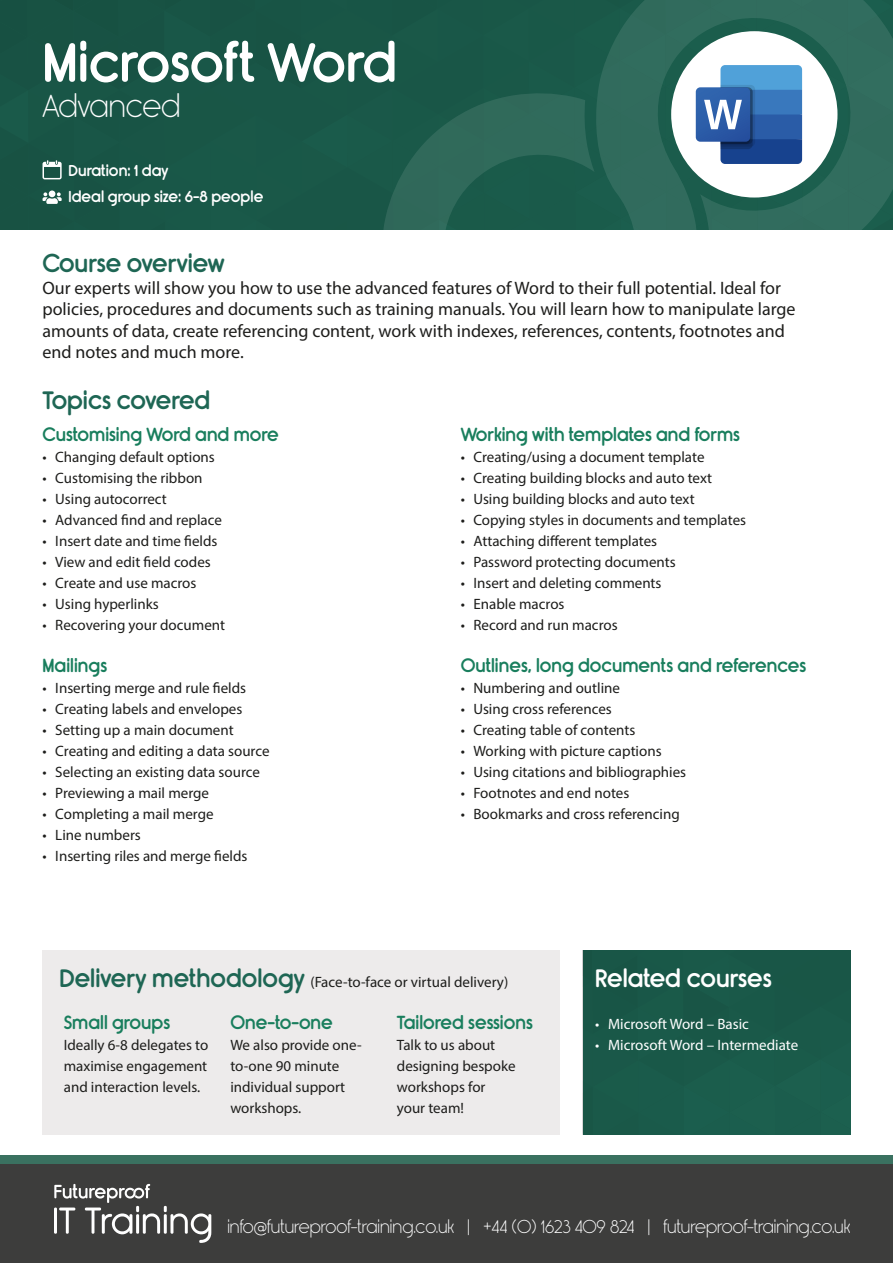
<style>
.page{position:relative;width:893px;height:1263px;background:#fff}
.page>*{position:absolute;margin:0;border:0;box-sizing:border-box;transform-origin:0 0}
.FP_Course_Title{font:52.5px "Rimouski Sb";color:#fff}
.FP_Course_Title_Leve{font:30px "Rimouski Lt";letter-spacing:-.005em;color:#fff}
.FP_Course_Subheader{font:24px "Rimouski Sb";color:#1e6654}
.FP_Course_Subheader-2{font:24px "Rimouski Sb";color:#fff}
.FP_Course_Overview_T{font:18px/21.6px "Myriad Pro";color:#1d1d1b}
.FP_Course_Subheader-3{font:18px "Rimouski Sb";color:#197e5d}
.t1{font:17.25px "Rimouski Lt";color:#fff}
.FP_Course_Body{font:15px/21px "Myriad Pro";color:#1d1d1b}
.FP_Course_Subheader-4{font:15px "Myriad Pro";color:#1d1d1b}
.t2{font:15px "Myriad Pro";color:#fff}
.FP_Course_Duration_S{font:15px "Rimouski Sb";color:#fff}
.s1{font-family:"Rimouski Sb";font-size:24px;color:#1e6654}
</style>
<div class="page">
<div style="left:0;top:1155px;width:893px;height:108px;background:#3a7160"></div>
<div style="left:0;top:1164px;width:893px;height:99px;background:#3d3d3c"></div>
<div style="left:583px;top:950px;width:267px;height:185px;background:#1a5949"></div>
<div style="left:43px;top:950px;width:517px;height:185px;background:#edebeb"></div>
<svg style="left:0;top:0;width:893px;height:230px;background:#2e675c"></svg>
<svg style="left:54px;top:1184px;width:157px;height:59px"></svg>
<p class="FP_Course_Title" style="left:43px;top:32px;width:356px">Microsoft Word</p>
<p class="FP_Course_Title_Leve" style="left:43px;top:89px;width:140px">Advanced</p>
<p class="FP_Course_Duration_S" style="left:69px;top:162px;width:101px">Duration: 1 day</p>
<p class="FP_Course_Duration_S" style="left:69px;top:188px;width:196px">Ideal group size: 6-8 people</p>
<p class="FP_Course_Subheader" style="left:43px;top:249px;width:184px">Course overview</p>
<p class="FP_Course_Overview_T" style="left:43px;top:276px;width:754px">Our experts will show you how to use the advanced features of Word to their full potential. Ideal for policies, procedures and documents such as training manuals. You will learn how to manipulate large amounts of data, create referencing content, work with indexes, references, contents, footnotes and end notes and much more.</p>
<p class="FP_Course_Subheader" style="left:43px;top:387px;width:169px">Topics covered</p>
<p class="FP_Course_Subheader-3" style="left:43px;top:424px;width:238px">Customising Word and more</p>
<p class="FP_Course_Body" style="left:43px;top:446px;width:174px">• Changing default options</p>
<p class="FP_Course_Body" style="left:43px;top:467px;width:162px">• Customising the ribbon</p>
<p class="FP_Course_Body" style="left:43px;top:488px;width:126px">• Using autocorrect</p>
<p class="FP_Course_Body" style="left:43px;top:509px;width:181px">• Advanced find and replace</p>
<p class="FP_Course_Body" style="left:43px;top:530px;width:177px">• Insert date and time fields</p>
<p class="FP_Course_Body" style="left:43px;top:551px;width:170px">• View and edit field codes</p>
<p class="FP_Course_Body" style="left:43px;top:572px;width:155px">• Create and use macros</p>
<p class="FP_Course_Body" style="left:43px;top:593px;width:118px">• Using hyperlinks</p>
<p class="FP_Course_Body" style="left:43px;top:614px;width:184px">• Recovering your document</p>
<p class="FP_Course_Subheader-3" style="left:43px;top:655px;width:66px">Mailings</p>
<p class="FP_Course_Body" style="left:43px;top:677px;width:205px">• Inserting merge and rule fields</p>
<p class="FP_Course_Body" style="left:43px;top:698px;width:201px">• Creating labels and envelopes</p>
<p class="FP_Course_Body" style="left:43px;top:719px;width:193px">• Setting up a main document</p>
<p class="FP_Course_Body" style="left:43px;top:740px;width:229px">• Creating and editing a data source</p>
<p class="FP_Course_Body" style="left:43px;top:761px;width:219px">• Selecting an existing data source</p>
<p class="FP_Course_Body" style="left:43px;top:782px;width:168px">• Previewing a mail merge</p>
<p class="FP_Course_Body" style="left:43px;top:803px;width:173px">• Completing a mail merge</p>
<p class="FP_Course_Body" style="left:43px;top:824px;width:100px">• Line numbers</p>
<p class="FP_Course_Body" style="left:43px;top:845px;width:206px">• Inserting riles and merge fields</p>
<p class="FP_Course_Subheader-3" style="left:461px;top:424px;width:281px">Working with templates and forms</p>
<p class="FP_Course_Body" style="left:461px;top:446px;width:245px">• Creating/using a document template</p>
<p class="FP_Course_Body" style="left:461px;top:467px;width:253px">• Creating building blocks and auto text</p>
<p class="FP_Course_Body" style="left:461px;top:488px;width:236px">• Using building blocks and auto text</p>
<p class="FP_Course_Body" style="left:461px;top:509px;width:287px">• Copying styles in documents and templates</p>
<p class="FP_Course_Body" style="left:461px;top:530px;width:198px">• Attaching different templates</p>
<p class="FP_Course_Body" style="left:461px;top:551px;width:217px">• Password protecting documents</p>
<p class="FP_Course_Body" style="left:461px;top:572px;width:202px">• Insert and deleting comments</p>
<p class="FP_Course_Body" style="left:461px;top:593px;width:105px">• Enable macros</p>
<p class="FP_Course_Body" style="left:461px;top:614px;width:158px">• Record and run macros</p>
<p class="FP_Course_Subheader-3" style="left:461px;top:655px;width:347px">Outlines, long documents and references</p>
<p class="FP_Course_Body" style="left:461px;top:677px;width:161px">• Numbering and outline</p>
<p class="FP_Course_Body" style="left:461px;top:698px;width:153px">• Using cross references</p>
<p class="FP_Course_Body" style="left:461px;top:719px;width:176px">• Creating table of contents</p>
<p class="FP_Course_Body" style="left:461px;top:740px;width:202px">• Working with picture captions</p>
<p class="FP_Course_Body" style="left:461px;top:761px;width:227px">• Using citations and bibliographies</p>
<p class="FP_Course_Body" style="left:461px;top:782px;width:170px">• Footnotes and end notes</p>
<p class="FP_Course_Body" style="left:461px;top:803px;width:221px">• Bookmarks and cross referencing</p>
<p class="FP_Course_Subheader-4" style="left:60px;top:973px;width:450px"><span class="s1">Delivery methodology</span> (Face-to-face or virtual delivery)</p>
<p class="FP_Course_Subheader-3" style="left:64px;top:1012px;width:108px">Small groups</p>
<p class="FP_Course_Body" style="left:64px;top:1034px;width:146px;text-align:justify">Ideally 6-8 delegates to maximise engagement and interaction levels.</p>
<p class="FP_Course_Subheader-3" style="left:230px;top:1012px;width:104px">One-to-one</p>
<p class="FP_Course_Body" style="left:230px;top:1034px;width:133px">We also provide one&shy;to-one 90 minute individual support workshops.</p>
<p class="FP_Course_Subheader-3" style="left:397px;top:1012px;width:137px">Tailored sessions</p>
<p class="FP_Course_Body" style="left:397px;top:1034px;width:120px">Talk to us about designing bespoke workshops for your team!</p>
<p class="FP_Course_Subheader-2" style="left:595px;top:964px;width:178px">Related courses</p>
<p class="t2" style="left:595px;top:1015px;width:155px">• Microsoft Word – Basic</p>
<p class="t2" style="left:595px;top:1036px;width:204px">• Microsoft Word – Intermediate</p>
<p class="t1" style="left:227px;top:1216px;width:624px">info@futureproof-training.co.uk | +44 (0) 1623 409 824 | futureproof-training.co.uk</p>
</div>
